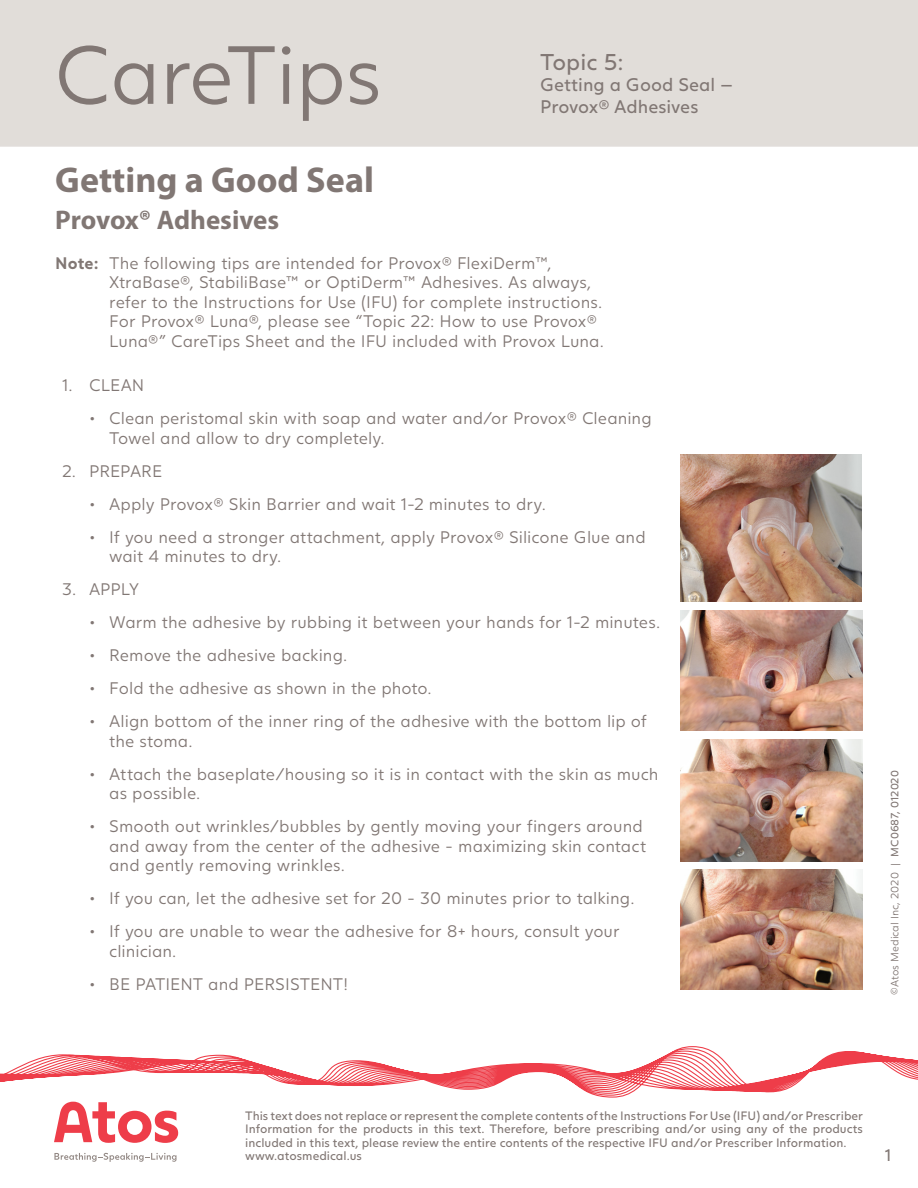
<style>
.page{position:relative;width:918px;height:1188px;background:#fff}
.page>*{position:absolute;margin:0;border:0;box-sizing:border-box;transform-origin:0 0}
.t1{font:300 81.15px "Juli Sans";letter-spacing:-.015em;color:#817774}
.Headtext_20_pt{font:700 36px "Myriad Pro";color:#817774}
.Headtext_20_pt-2{font:700 27px "Myriad Pro";letter-spacing:-.01em;color:#817774}
.t2{font:22.5px "Juli Sans";color:#817774}
.t3{font:18px "Juli Sans";color:#817774}
.BulletsinNumbered_li{font:300 16.5px/19.5px "Juli Sans";color:#817774}
.Tip_US{font:300 16.5px/19.5px "Juli Sans";color:#817774}
.NumberedListUS{font:300 16.5px "Juli Sans";letter-spacing:-.005em;color:#817774}
.t4{font:16.5px "Juli Sans";color:#817774}
.t5{font:12px/13.5px "Juli Sans";color:#817774}
.t6{font:300 10.5px "Juli Sans";color:#817774}
.s1{font-weight:700}
.s2{font-weight:400}
</style>
<div class="page">
<img style="left:680px;top:455px;width:182px;height:147px">
<img style="left:680px;top:740px;width:182px;height:121px">
<img style="left:681px;top:869px;width:181px;height:121px">
<img style="left:681px;top:610px;width:181px;height:121px">
<div style="left:0;top:0;width:918px;height:147px;background:#e1ddd9"></div>
<svg style="left:0;top:1046px;width:918px;height:52px"></svg>
<svg style="left:54px;top:1153px;width:123px;height:9px"></svg>
<svg style="left:54px;top:1102px;width:124px;height:41px"></svg>
<h1 class="t1" style="left:54px;top:28px;width:330px">CareTips</h1>
<h3 class="t2" style="left:540px;top:48px;width:85px">Topic 5:</h3>
<p class="t3" style="left:540px;top:74px;width:195px">Getting a Good Seal —</p>
<p class="t3" style="left:540px;top:96px;width:160px">Provox® Adhesives</p>
<p class="Headtext_20_pt" style="left:55px;top:157px;width:320px">Getting a Good Seal</p>
<p class="Headtext_20_pt-2" style="left:55px;top:202px;width:226px">Provox® Adhesives</p>
<p class="Tip_US" style="left:109px;top:253px;width:496px;text-indent:-54px"><span class="s1">Note:</span> The following tips are intended for Provox® FlexiDerm™, XtraBase®, StabiliBase™ or OptiDerm™ Adhesives. As always, refer to the Instructions for Use (IFU) for complete instructions.<br>For Provox® Luna®, please see “Topic 22: How to use Provox® Luna®” CareTips Sheet and the IFU included with Provox Luna.</p>
<p class="NumberedListUS" style="left:62px;top:376px;width:84px">1. CLEAN</p>
<p class="BulletsinNumbered_li" style="left:109px;top:409px;width:544px;text-indent:-20px">• Clean peristomal skin with soap and water and/or Provox® Cleaning<br>Towel and allow to dry completely.</p>
<p class="NumberedListUS" style="left:62px;top:461px;width:102px">2. PREPARE</p>
<p class="BulletsinNumbered_li" style="left:89px;top:494px;width:458px">• Apply Provox® Skin Barrier and wait 1-2 minutes to dry.</p>
<p class="BulletsinNumbered_li" style="left:109px;top:527px;width:538px;text-indent:-20px">• If you need a stronger attachment, apply Provox® Silicone Glue and wait 4 minutes to dry.</p>
<p class="NumberedListUS" style="left:62px;top:580px;width:78px">3. APPLY</p>
<p class="BulletsinNumbered_li" style="left:89px;top:613px;width:573px">• Warm the adhesive by rubbing it between your hands for 1-2 minutes.</p>
<p class="BulletsinNumbered_li" style="left:89px;top:646px;width:260px">• Remove the adhesive backing.</p>
<p class="BulletsinNumbered_li" style="left:89px;top:679px;width:344px">• Fold the adhesive as shown in the photo.</p>
<p class="BulletsinNumbered_li" style="left:109px;top:712px;width:539px;text-indent:-20px">• Align bottom of the inner ring of the adhesive with the bottom lip of the stoma.</p>
<p class="BulletsinNumbered_li" style="left:109px;top:764px;width:551px;text-indent:-20px">• Attach the baseplate/housing so it is in contact with the skin as much as possible.</p>
<p class="BulletsinNumbered_li" style="left:109px;top:817px;width:539px;text-indent:-20px">• Smooth out wrinkles/bubbles by gently moving your fingers around and away from the center of the adhesive - maximizing skin contact and gently removing wrinkles.</p>
<p class="BulletsinNumbered_li" style="left:89px;top:889px;width:547px">• If you can, let the adhesive set for 20 - 30 minutes prior to talking.</p>
<p class="BulletsinNumbered_li" style="left:109px;top:922px;width:512px;text-indent:-20px">• If you are unable to wear the adhesive for 8+ hours, consult your clinician.</p>
<p class="BulletsinNumbered_li" style="left:89px;top:974px;width:260px">• BE PATIENT and PERSISTENT!</p>
<p class="t6" style="left:889px;top:995px;width:226px;rotate:-90deg">©Atos Medical Inc, 2020 | <span class="s2">MC0687, 012020</span></p>
<p class="t5" style="left:245px;top:1109px;width:620px">This text does not replace or represent the complete contents of the Instructions For Use (IFU) and/or Prescriber Information for the products in this text. Therefore, before prescribing and/or using any of the products included in this text, please review the entire contents of the respective IFU and/or Prescriber Information. www.atosmedical.us</p>
<p class="t4" style="left:885px;top:1145px;width:8px">1</p>
</div>
